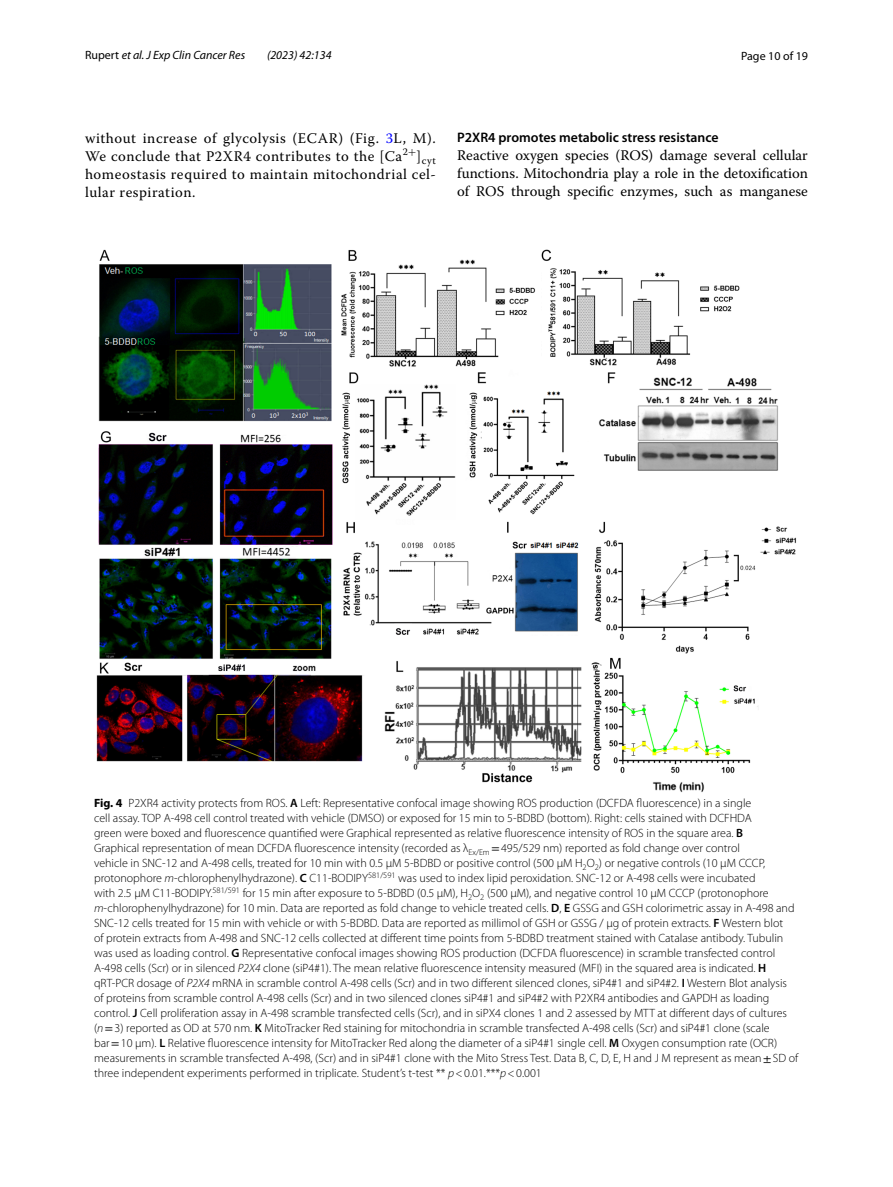
<style>
.page{position:relative;width:893px;height:1187px;background:#fff}
.page>*{position:absolute;margin:0;border:0;box-sizing:border-box;transform-origin:0 0}
.t1{font:14.7px/18px "Warnock Pro";letter-spacing:.02em;color:#000;text-align:justify}
.t2{font:600 13.8px "Myriad Pro";color:#000}
.t3{font:300 12px/15px "Myriad Pro";color:#000}
.t4{font:italic 12px "Myriad Pro";color:#000}
.t5{font:12px "Myriad Pro";color:#000}
.s1{font-style:normal}
.s2{color:#00f}
.s3{font-weight:700}
.s4{font-weight:600}
.s5{font-family:"STIX";font-weight:400}
.s6{font-style:italic}
</style>
<div class="page">
<img style="left:96px;top:249px;width:700px;height:543px">
<p class="t4" style="left:85px;top:48px;width:162px"><span class="s1">Rupert</span> et al. J Exp Clin Cancer Res</p>
<p class="t4" style="left:267px;top:48px;width:66px">(2023) 42:134</p>
<p class="t5" style="left:741px;top:48px;width:68px">Page 10 of 19</p>
<p class="t1" style="left:85px;top:128px;width:352px">without increase of glycolysis (ECAR) (Fig. <span class="s2">3</span>L, M).<br>We conclude that P2XR4 contributes to the [Ca<sup>2</sup><sup>+</sup>]<sub>cyt </sub>homeostasis required to maintain mitochondrial cel&shy;lular respiration.</p>
<p class="t2" style="left:457px;top:129px;width:263px">P2XR4 promotes metabolic stress resistance</p>
<p class="t1" style="left:457px;top:146px;width:352px">Reactive oxygen species (ROS) damage several cellular functions. Mitochondria play a role in the detoxification of ROS through specific enzymes, such as manganese</p>
<p class="t3" style="left:94px;top:796px;width:706px"><span class="s3">Fig. 4</span> P2XR4 activity protects from ROS. <span class="s4">A</span> Left: Representative confocal image showing ROS production (DCFDA fluorescence) in a single<br>cell assay. TOP A-498 cell control treated with vehicle (DMSO) or exposed for 15 min to 5-BDBD (bottom). Right: cells stained with DCFHDA<br>green were boxed and fluorescence quantified were Graphical represented as relative fluorescence intensity of ROS in the square area. <span class="s4">B<br></span>Graphical representation of mean DCFDA fluorescence intensity (recorded as λ<sub>Ex/Em</sub> <span class="s5">=</span>495/529 nm) reported as fold change over control<br>vehicle in SNC-12 and A-498 cells, treated for 10 min with 0.5 μM 5-BDBD or positive control (500 μM H<sub>2</sub>O<sub>2</sub>) or negative controls (10 μM CCCP, protonophore <span class="s6">m</span>-chlorophenylhydrazone). <span class="s4">C</span> C11-BODIPY<sup>581/591</sup> was used to index lipid peroxidation. SNC-12 or A-498 cells were incubated<br>with 2.5 µM C11-BODIPY.<sup>581/591</sup> for 15 min after exposure to 5-BDBD (0.5 μM), H<sub>2</sub>O<sub>2</sub> (500 μM), and negative control 10 μM CCCP (protonophore <span class="s6">m</span>-chlorophenylhydrazone) for 10 min. Data are reported as fold change to vehicle treated cells. <span class="s4">D</span>, <span class="s4">E</span> GSSG and GSH colorimetric assay in A-498 and SNC-12 cells treated for 15 min with vehicle or with 5-BDBD. Data are reported as millimol of GSH or GSSG / µg of protein extracts. <span class="s4">F</span> Western blot<br>of protein extracts from A-498 and SNC-12 cells collected at different time points from 5-BDBD treatment stained with Catalase antibody. Tubulin was used as loading control. <span class="s4">G</span> Representative confocal images showing ROS production (DCFDA fluorescence) in scramble transfected control A-498 cells (Scr) or in silenced <span class="s6">P2X4</span> clone (siP4#1). The mean relative fluorescence intensity measured (MFI) in the squared area is indicated. <span class="s4">H </span>qRT-PCR dosage of <span class="s6">P2X4</span> mRNA in scramble control A-498 cells (Scr) and in two different silenced clones, siP4#1 and siP4#2. <span class="s4">I</span> Western Blot analysis of proteins from scramble control A-498 cells (Scr) and in two silenced clones siP4#1 and siP4#2 with P2XR4 antibodies and GAPDH as loading control. <span class="s4">J</span> Cell proliferation assay in A-498 scramble transfected cells (Scr), and in siPX4 clones 1 and 2 assessed by MTT at different days of cultures (<span class="s6">n</span><span class="s5">=</span>3) reported as OD at 570 nm. <span class="s4">K</span> MitoTracker Red staining for mitochondria in scramble transfected A-498 cells (Scr) and siP4#1 clone (scale bar<span class="s5">=</span>10 μm). <span class="s4">L</span> Relative fluorescence intensity for MitoTracker Red along the diameter of a siP4#1 single cell. <span class="s4">M</span> Oxygen consumption rate (OCR) measurements in scramble transfected A-498, (Scr) and in siP4#1 clone with the Mito Stress Test. Data B, C, D, E, H and J M represent as mean<span class="s5">±</span>SD of three independent experiments performed in triplicate. Student’s t-test ** <span class="s6">p</span>&lt;0.01.***<span class="s6">p</span>&lt;0.001</p>
</div>
